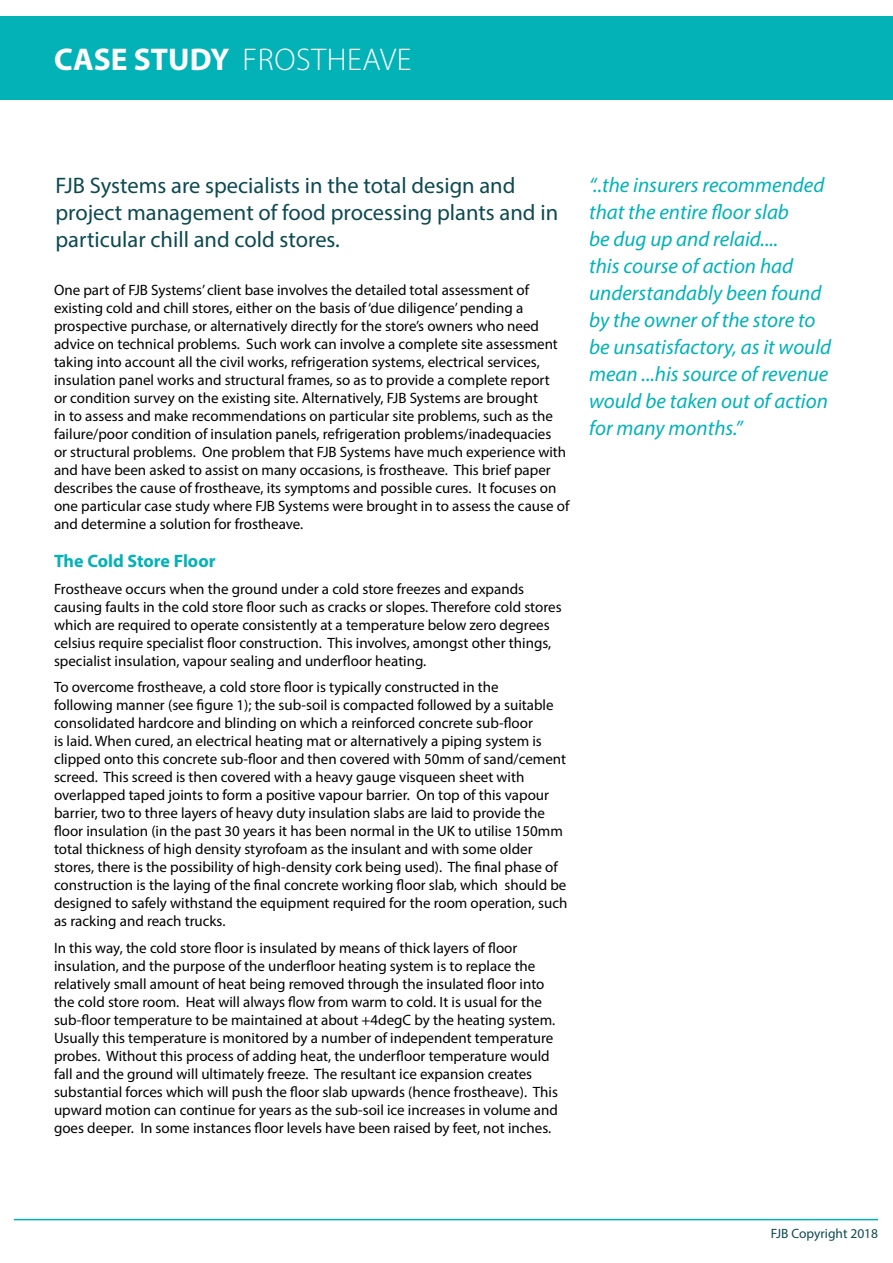
<style>
.page{position:relative;width:893px;height:1263px;background:#fff}
.page>*{position:absolute;margin:0;border:0;box-sizing:border-box;transform-origin:0 0}
.t1{font:300 31.5px "Myriad Pro";letter-spacing:.02em;color:#fff}
.t2{font:22.5px/27px "Myriad Pro";color:#0d4951}
.t3{font:italic 21px/27px "Myriad Pro";color:#02b2b7}
.t4{font:700 18px "Myriad Pro";color:#02b2b7}
.t5{font:15px/18px "Myriad Pro";color:#000}
.t6{font:13.5px "Myriad Pro";color:#0d4951}
.s1{font-weight:700}
</style>
<div class="page">
<hr style="left:14px;top:1219px;width:864px;height:1px;background:#02b2b7">
<div style="left:0;top:16px;width:893px;height:84px;background:#02b2b7"></div>
<h1 class="t1" style="left:54px;top:40px;width:359px"><span class="s1">CASE STUDY</span> FROSTHEAVE</h1>
<h2 class="t2" style="left:56px;top:172px;width:504px">FJB Systems are specialists in the total design and project management of food processing plants and in particular chill and cold stores.</h2>
<p class="t5" style="left:54px;top:280px;width:517px">One part of FJB Systems’ client base involves the detailed total assessment of existing cold and chill stores, either on the basis of ‘due diligence’ pending a prospective purchase, or alternatively directly for the store’s owners who need advice on technical problems. Such work can involve a complete site assessment taking into account all the civil works, refrigeration systems, electrical services, insulation panel works and structural frames, so as to provide a complete report<br>or condition survey on the existing site. Alternatively, FJB Systems are brought<br>in to assess and make recommendations on particular site problems, such as the failure/poor condition of insulation panels, refrigeration problems/inadequacies<br>or structural problems. One problem that FJB Systems have much experience with and have been asked to assist on many occasions, is frostheave. This brief paper describes the cause of frostheave, its symptoms and possible cures. It focuses on one particular case study where FJB Systems were brought in to assess the cause of and determine a solution for frostheave.</p>
<p class="t4" style="left:54px;top:549px;width:163px">The Cold Store Floor</p>
<p class="t5" style="left:54px;top:580px;width:509px">Frostheave occurs when the ground under a cold store freezes and expands causing faults in the cold store floor such as cracks or slopes. Therefore cold stores which are required to operate consistently at a temperature below zero degrees celsius require specialist floor construction. This involves, amongst other things, specialist insulation, vapour sealing and underfloor heating.</p>
<p class="t5" style="left:54px;top:678px;width:515px">To overcome frostheave, a cold store floor is typically constructed in the<br>following manner (see figure 1); the sub-soil is compacted followed by a suitable consolidated hardcore and blinding on which a reinforced concrete sub-floor<br>is laid. When cured, an electrical heating mat or alternatively a piping system is clipped onto this concrete sub-floor and then covered with 50mm of sand/cement screed. This screed is then covered with a heavy gauge visqueen sheet with overlapped taped joints to form a positive vapour barrier. On top of this vapour barrier, two to three layers of heavy duty insulation slabs are laid to provide the floor insulation (in the past 30 years it has been normal in the UK to utilise 150mm total thickness of high density styrofoam as the insulant and with some older stores, there is the possibility of high-density cork being used). The final phase of construction is the laying of the final concrete working floor slab, which should be designed to safely withstand the equipment required for the room operation, such as racking and reach trucks.</p>
<p class="t5" style="left:54px;top:939px;width:505px">In this way, the cold store floor is insulated by means of thick layers of floor insulation, and the purpose of the underfloor heating system is to replace the relatively small amount of heat being removed through the insulated floor into the cold store room. Heat will always flow from warm to cold. It is usual for the sub-floor temperature to be maintained at about +4degC by the heating system.<br>Usually this temperature is monitored by a number of independent temperature probes. Without this process of adding heat, the underfloor temperature would fall and the ground will ultimately freeze. The resultant ice expansion creates substantial forces which will push the floor slab upwards (hence frostheave). This upward motion can continue for years as the sub-soil ice increases in volume and goes deeper. In some instances floor levels have been raised by feet, not inches.</p>
<p class="t3" style="left:589px;top:171px;width:244px">“..the insurers recommended that the entire floor slab<br>be dug up and relaid....<br>this course of action had understandably been found by the owner of the store to be unsatisfactory, as it would mean ...his source of revenue would be taken out of action for many months.”</p>
<p class="t6" style="left:771px;top:1225px;width:109px">FJB Copyright 2018</p>
</div>
